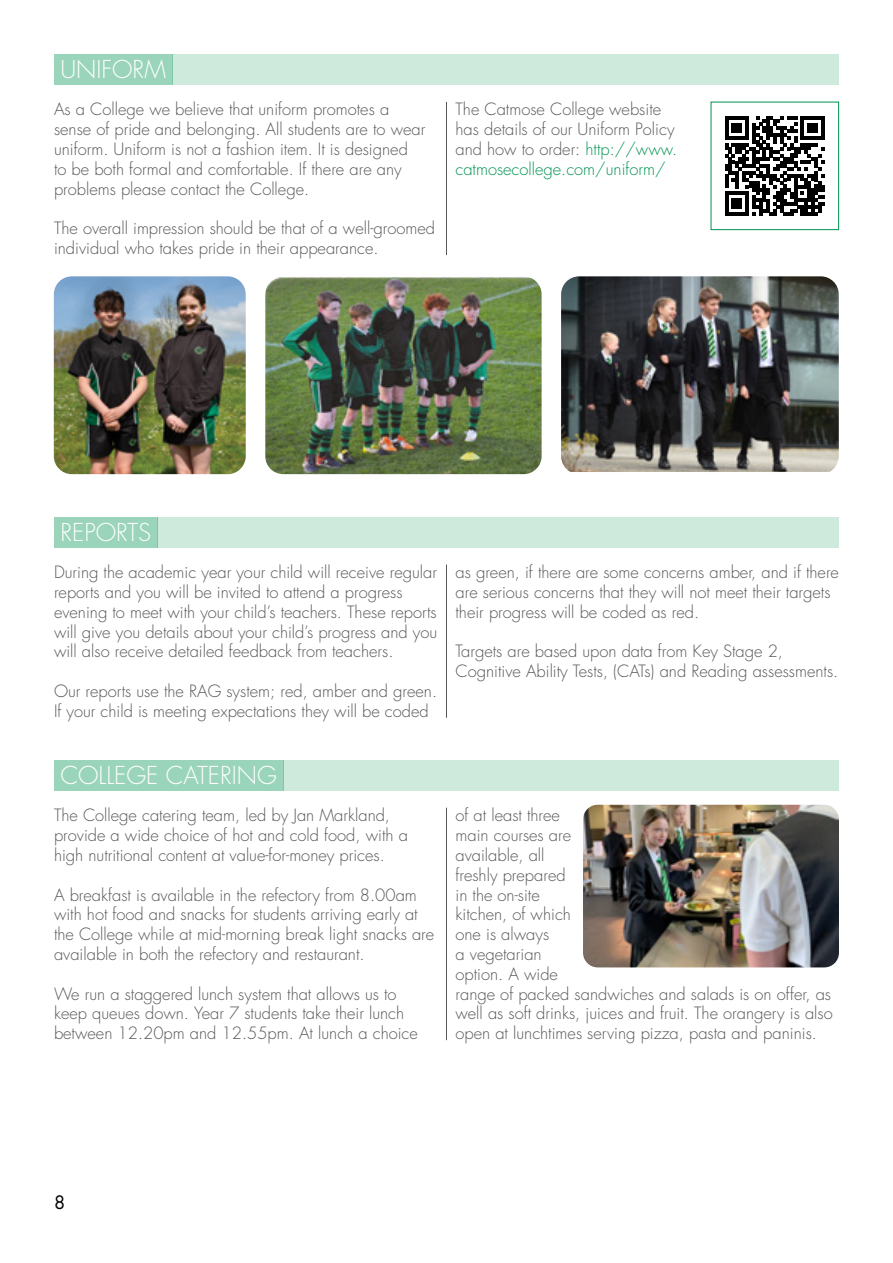
<style>
.page{position:relative;width:893px;height:1263px;background:#fff}
.page>*{position:absolute;margin:0;border:0;box-sizing:border-box;transform-origin:0 0}
.t1{font:300 24px "Futura Std";color:#fff}
.t2{font:18px "Futura Std";color:#000}
.t3{font:300 16.5px/19.8px "Futura Std";color:#575756}
.s1{color:#009453}
</style>
<div class="page">
<img style="left:561px;top:276px;width:278px;height:196px">
<img style="left:265px;top:277px;width:277px;height:197px">
<img style="left:54px;top:276px;width:192px;height:198px">
<div style="left:172px;top:54px;width:667px;height:31px;background:#cdeadd"></div>
<div style="left:283px;top:760px;width:556px;height:31px;background:#cdeadd"></div>
<div style="left:158px;top:517px;width:681px;height:30px;background:#cdeadd"></div>
<div style="left:54px;top:54px;width:118px;height:31px;background:#9ad4ba"></div>
<div style="left:54px;top:760px;width:229px;height:31px;background:#9ad4ba"></div>
<div style="left:54px;top:517px;width:104px;height:30px;background:#9ad4ba"></div>
<hr style="left:446px;top:102px;width:1px;height:153px;background:#575756">
<hr style="left:446px;top:564px;width:1px;height:154px;background:#575756">
<hr style="left:446px;top:808px;width:1px;height:232px;background:#575756">
<svg style="left:725px;top:116px;width:100px;height:100px"></svg>
<div style="left:711px;top:102px;width:128px;height:128px;border:1px solid #009453"></div>
<img style="left:583px;top:805px;width:256px;height:162px">
<h1 class="t1" style="left:60px;top:55px;width:107px">UNIFORM</h1>
<p class="t3" style="left:54px;top:100px;width:373px">As a College we believe that uniform promotes a sense of pride and belonging. All students are to wear uniform. Uniform is not a fashion item. It is designed<br>to be both formal and comfortable. If there are any problems please contact the College.</p>
<p class="t3" style="left:54px;top:219px;width:383px">The overall impression should be that of a well-groomed individual who takes pride in their appearance.</p>
<p class="t3" style="left:455px;top:100px;width:223px">The Catmose College website has details of our Uniform Policy and how to order: <span class="s1">http://www. catmosecollege.com/uniform/</span></p>
<h1 class="t1" style="left:61px;top:518px;width:92px">REPORTS</h1>
<p class="t3" style="left:54px;top:563px;width:385px">During the academic year your child will receive regular reports and you will be invited to attend a progress evening to meet with your child’s teachers. These reports will give you details about your child’s progress and you will also receive detailed feedback from teachers.</p>
<p class="t3" style="left:54px;top:681px;width:385px">Our reports use the RAG system; red, amber and green.<br>If your child is meeting expectations they will be coded</p>
<h1 class="t1" style="left:60px;top:761px;width:218px">COLLEGE CATERING</h1>
<p class="t3" style="left:54px;top:806px;width:355px">The College catering team, led by Jan Markland, provide a wide choice of hot and cold food, with a high nutritional content at value-for-money prices.</p>
<p class="t3" style="left:54px;top:885px;width:382px">A breakfast is available in the refectory from 8.00am with hot food and snacks for students arriving early at the College while at mid-morning break light snacks are available in both the refectory and restaurant.</p>
<p class="t3" style="left:54px;top:984px;width:365px">We run a staggered lunch system that allows us to keep queues down. Year 7 students take their lunch between 12.20pm and 12.55pm. At lunch a choice</p>
<p class="t3" style="left:455px;top:563px;width:385px">as green, if there are some concerns amber, and if there are serious concerns that they will not meet their targets their progress will be coded as red.</p>
<p class="t3" style="left:455px;top:642px;width:384px">Targets are based upon data from Key Stage 2,<br>Cognitive Ability Tests, (CATs) and Reading assessments.</p>
<p class="t3" style="left:455px;top:806px;width:379px">of at least three<br>main courses are<br>available, all<br>freshly prepared<br>in the on-site<br>kitchen, of which<br>one is always<br>a vegetarian<br>option. A wide<br>range of packed sandwiches and salads is on offer, as well as soft drinks, juices and fruit. The orangery is also open at lunchtimes serving pizza, pasta and paninis.</p>
<p class="t2" style="left:54px;top:1191px;width:13px">8</p>
</div>
